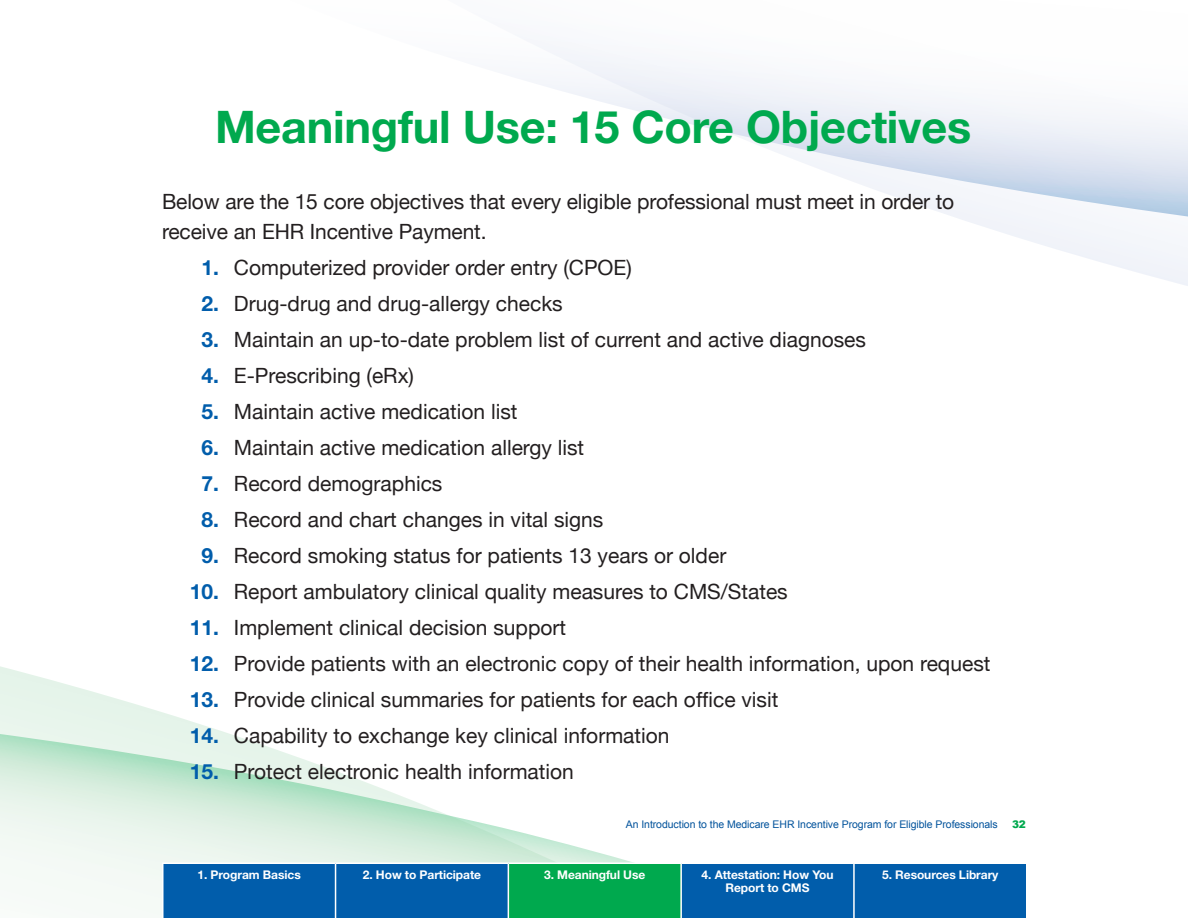
<style>
.page{position:relative;width:1188px;height:918px;background:#fff}
.page>*{position:absolute;margin:0;border:0;box-sizing:border-box;transform-origin:0 0}
.t1{font:700 45px "Helvetica Neue";letter-spacing:-.005em;color:#00a94e}
.t2{font:21px/30px "Helvetica Neue";color:#231f20}
.t3{font:700 12px/13.5px "Helvetica Neue";letter-spacing:-.005em;color:#fff;text-align:center}
.t4{font:10.5px "Arial";letter-spacing:-.005em;color:#01529b}
.t5{font:900 10.5px "Arial";color:#00a94e}
.s1{font-weight:700;color:#015dab}
</style>
<div class="page">
<svg style="left:523px;top:45px;width:665px;height:241px"></svg>
<svg style="left:0;top:666px;width:631px;height:233px"></svg>
<div style="left:164px;top:864px;width:862px;height:54px;background:#015dab"></div>
<div style="left:508px;top:863px;width:173px;height:55px;background:#00a94e"></div>
<hr style="left:162px;top:862px;width:174px;height:2px;background:#fff">
<hr style="left:162px;top:864px;width:2px;height:54px;background:#fff">
<hr style="left:336px;top:862px;width:172px;height:2px;background:#fff">
<hr style="left:335px;top:864px;width:1px;height:54px;background:#fff">
<hr style="left:508px;top:862px;width:173px;height:2px;background:#fff">
<hr style="left:508px;top:864px;width:1px;height:54px;background:#fff">
<hr style="left:680px;top:864px;width:2px;height:54px;background:#fff">
<hr style="left:853px;top:864px;width:2px;height:54px;background:#fff">
<h3 class="t1" style="left:215px;top:99px;width:758px">Meaningful Use: 15 Core Objectives</h3>
<p class="t2" style="left:162px;top:186px;width:794px">Below are the 15 core objectives that every eligible professional must meet in order to receive an EHR Incentive Payment.</p>
<p class="t2" style="left:201px;top:252px;width:432px"><span class="s1">1.</span> Computerized provider order entry (CPOE)</p>
<p class="t2" style="left:201px;top:288px;width:363px"><span class="s1">2.</span> Drug-drug and drug-allergy checks</p>
<p class="t2" style="left:201px;top:324px;width:666px"><span class="s1">3.</span> Maintain an up-to-date problem list of current and active diagnoses</p>
<p class="t2" style="left:201px;top:360px;width:214px"><span class="s1">4.</span> E-Prescribing (eRx)</p>
<p class="t2" style="left:201px;top:396px;width:318px"><span class="s1">5.</span> Maintain active medication list</p>
<p class="t2" style="left:201px;top:432px;width:384px"><span class="s1">6.</span> Maintain active medication allergy list</p>
<p class="t2" style="left:201px;top:468px;width:243px"><span class="s1">7.</span> Record demographics</p>
<p class="t2" style="left:201px;top:504px;width:404px"><span class="s1">8.</span> Record and chart changes in vital signs</p>
<p class="t2" style="left:201px;top:540px;width:526px"><span class="s1">9.</span> Record smoking status for patients 13 years or older</p>
<p class="t2" style="left:190px;top:576px;width:600px"><span class="s1">10.</span> Report ambulatory clinical quality measures to CMS/States</p>
<p class="t2" style="left:190px;top:612px;width:378px"><span class="s1">11.</span> Implement clinical decision support</p>
<p class="t2" style="left:190px;top:648px;width:802px"><span class="s1">12.</span> Provide patients with an electronic copy of their health information, upon request</p>
<p class="t2" style="left:190px;top:684px;width:590px"><span class="s1">13.</span> Provide clinical summaries for patients for each office visit</p>
<p class="t2" style="left:190px;top:720px;width:481px"><span class="s1">14.</span> Capability to exchange key clinical information</p>
<p class="t2" style="left:190px;top:756px;width:386px"><span class="s1">15.</span> Protect electronic health information</p>
<p class="t4" style="left:626px;top:818px;width:374px">An Introduction to the Medicare EHR Incentive Program for Eligible Professionals</p>
<p class="t5" style="left:1012px;top:817px;width:15px">32</p>
<p class="t3" style="left:198px;top:867px;width:105px">1. Program Basics</p>
<p class="t3" style="left:363px;top:867px;width:120px">2. How to Participate</p>
<p class="t3" style="left:544px;top:867px;width:103px">3. Meaningful Use</p>
<p class="t3" style="left:702px;top:867px;width:133px">4. Attestation: How You<br>Report to CMS</p>
<p class="t3" style="left:882px;top:867px;width:118px">5. Resources Library</p>
</div>
